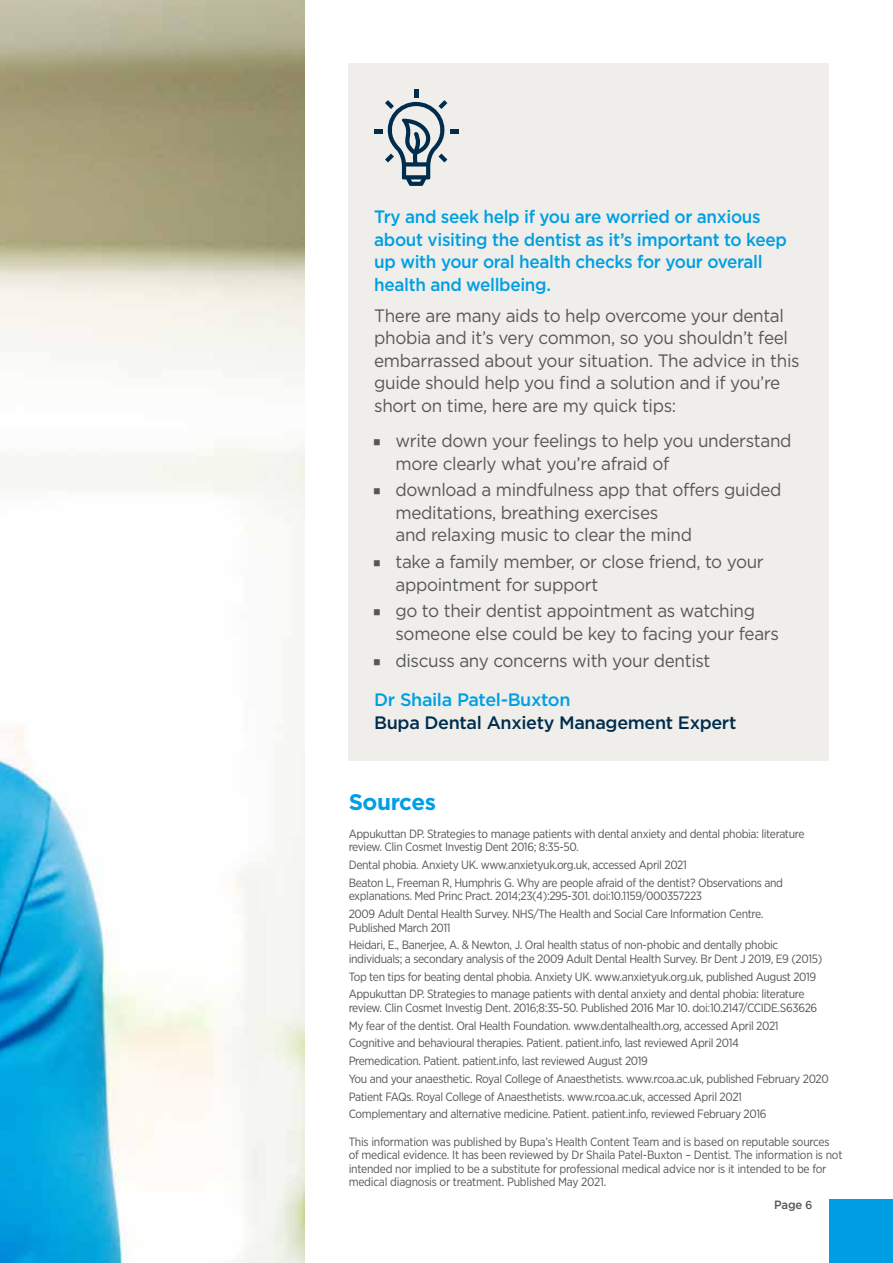
<style>
.page{position:relative;width:893px;height:1263px;background:#fff}
.page>*{position:absolute;margin:0;border:0;box-sizing:border-box;transform-origin:0 0}
.t1{font:700 22.5px "Gotham";letter-spacing:-.02em;color:#009fe3}
.t2{font:18px/22.5px "Gotham";letter-spacing:-.02em;color:#575756;scale:.95 1}
.t3{font:500 18px/22.5px "Gotham";letter-spacing:-.02em;color:#009fe3;scale:.95 1}
.t4{font:500 18px "Gotham";letter-spacing:-.02em;color:#002c4d}
.t5{font:500 18px "Gotham";letter-spacing:-.02em;color:#009fe3}
.t6{font:12px/17.7px "Gotham Narrow";letter-spacing:-.03em;color:#575756}
.t7{font:500 12px "Gotham";color:#575756;scale:.95 1}
.s1{font-family:"Franklin Gothic"}
</style>
<div class="page">
<img style="left:0;top:0;width:305px;height:1263px">
<div style="left:349px;top:64px;width:480px;height:697px;background:#f0eeea"></div>
<div style="left:829px;top:1199px;width:64px;height:64px;background:#009fe3"></div>
<svg style="left:374px;top:89px;width:84px;height:97px"></svg>
<p class="t3" style="left:374px;top:205px;width:436px">Try and seek help if you are worried or anxious about visiting the dentist as it’s important to keep up with your oral health checks for your overall health and wellbeing.</p>
<p class="t2" style="left:374px;top:304px;width:449px">There are many aids to help overcome your dental phobia and it’s very common, so you shouldn’t feel embarrassed about your situation. The advice in this guide should help you fnd a solution and if you’re short on time, here are my quick tips:</p>
<p class="t2" style="left:395px;top:429px;width:418px">write down your feelings to help you understand more clearly what you’re afraid of</p>
<p class="t2" style="left:395px;top:478px;width:408px">download a mindfulness app that offers guided meditations, breathing exercises<br>and relaxing music to clear the mind</p>
<p class="t2" style="left:395px;top:550px;width:389px">take a family member, or close friend, to your appointment for support</p>
<p class="t2" style="left:395px;top:599px;width:405px">go to their dentist appointment as watching someone else could be key to facing your fears</p>
<p class="t2" style="left:395px;top:649px;width:333px">discuss any concerns with your dentist</p>
<p class="t5" style="left:374px;top:690px;width:198px">Dr Shaila Patel-Buxton</p>
<p class="t4" style="left:374px;top:712px;width:364px">Bupa Dental Anxiety Management Expert</p>
<h3 class="t1" style="left:349px;top:789px;width:89px">Sources</h3>
<p class="t6" style="left:349px;top:827px;width:457px;line-height:13.5px">Appukuttan DP. Strategies to manage patients with dental anxiety and dental phobia: literature review. Clin Cosmet Investig Dent 2016; 8:35-50.</p>
<p class="t6" style="left:349px;top:856px;width:436px">Dental phobia. Anxiety UK. www.anxietyuk.org.uk, accessed April 2021<br>Beaton L, Freeman R, Humphris G. Why are people afraid of the dentist? Observations and</p>
<p class="t6" style="left:349px;top:887px;width:355px">explanations. Med Princ Pract. 2014;23(4):295-301. doi:10.1159/000357223</p>
<p class="t6" style="left:349px;top:905px;width:416px">2009 Adult Dental Health Survey. NHS/The Health and Social Care Information Centre.</p>
<p class="t6" style="left:349px;top:918px;width:431px">Published March 2011<br>Heidari, E., Banerjee, A. &amp; Newton, J. Oral health status of non-phobic and dentally phobic</p>
<p class="t6" style="left:349px;top:950px;width:475px">individuals; a secondary analysis of the 2009 Adult Dental Health Survey. Br Dent J 2019, E9 (2015)</p>
<p class="t6" style="left:349px;top:967px;width:469px">Top ten tips for beating dental phobia. Anxiety UK. www.anxietyuk.org.uk, published August 2019</p>
<p class="t6" style="left:349px;top:987px;width:470px;line-height:13.5px">Appukuttan DP. Strategies to manage patients with dental anxiety and dental phobia: literature review. Clin Cosmet Investig Dent. 2016;8:35-50. Published 2016 Mar 10. doi:10.2147/CCIDE.S63626</p>
<p class="t6" style="left:349px;top:1016px;width:482px">My fear of the dentist. Oral Health Foundation. www.dentalhealth.org, accessed April 2021<br>Cognitive and behavioural therapies. Patient. patient.info, last reviewed April 2014<br>Premedication. Patient. patient.info, last reviewed August 2019<br>You and your anaesthetic. Royal College of Anaesthetists. www.rcoa.ac.uk, published February 2020<br>Patient FAQs. Royal College of Anaesthetists. www.rcoa.ac.uk, accessed April 2021<br>Complementary and alternative medicine. Patient. patient.info, reviewed February 2016</p>
<p class="t6" style="left:349px;top:1135px;width:495px;line-height:13.5px">This information was published by Bupa’s Health Content Team and is based on reputable sources of medical evidence. It has been reviewed by Dr Shaila Patel-Buxton – Dentist. The information is not intended nor implied to be a substitute for professional medical advice nor is it intended to be for medical diagnosis or treatment. Published May 2021.</p>
<p class="t7" style="left:774px;top:1198px;width:41px">Page <span class="s1">6</span></p>
</div>
